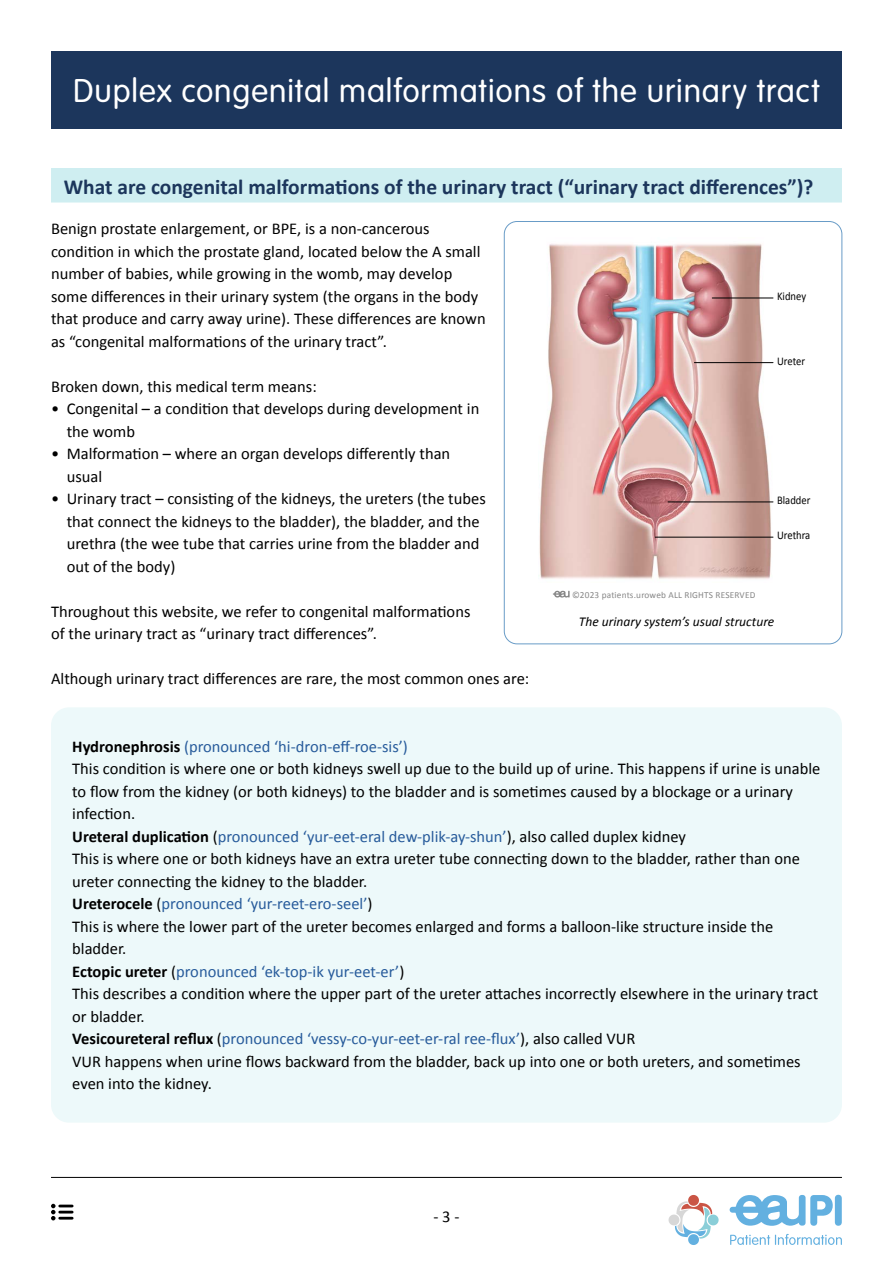
<style>
.page{position:relative;width:893px;height:1263px;background:#fff}
.page>*{position:absolute;margin:0;border:0;box-sizing:border-box;transform-origin:0 0}
.t1{font:300 34.5px "VAG Rundschrift D";letter-spacing:.025em;color:#fff}
.t2{font:700 21.45px "Calibri";color:#1c365c}
.t3{font:16.5px/22.5px "Calibri";color:#000}
.t4{font:italic 13.5px "Calibri";color:#000}
.t5{font:11.7px "Calibri";color:#000;scale:.9 1}
.t6{font:9.3px "Calibri";letter-spacing:.02em;color:#878787}
.s1{font-weight:700}
.s2{color:#275b9b}
</style>
<div class="page">
<svg style="left:730px;top:1234px;width:112px;height:11px"></svg>
<svg style="left:730px;top:1195px;width:103px;height:31px"></svg>
<div style="left:835px;top:1195px;width:7px;height:31px;background:#63b0e0;border-radius:4px"></div>
<svg style="left:668px;top:1195px;width:51px;height:50px"></svg>
<div style="left:51px;top:707px;width:791px;height:416px;background:#edf9fa;border-radius:18px"></div>
<div style="left:51px;top:168px;width:791px;height:21px;background:#cfeef1"></div>
<div style="left:51px;top:189px;width:791px;height:14px;background:#cfeef1"></div>
<hr style="left:51px;top:1177px;width:791px;height:1px;background:#000">
<div style="left:504px;top:221px;width:338px;height:423px;border:1px solid #699cc7;border-radius:13px"></div>
<img style="left:538px;top:243px;width:234px;height:336px">
<hr style="left:712px;top:298px;width:61px;height:1px;background:#000">
<hr style="left:694px;top:362px;width:79px;height:1px;background:#000">
<hr style="left:668px;top:501px;width:105px;height:1px;background:#000">
<hr style="left:655px;top:537px;width:118px;height:1px;background:#000">
<svg style="left:553px;top:591px;width:17px;height:7px"></svg>
<div style="left:51px;top:51px;width:791px;height:77px;background:#1c365c"></div>
<svg style="left:51px;top:1204px;width:21px;height:16px"></svg>
<h1 class="t1" style="left:73px;top:72px;width:748px">Duplex congenital malformations of the urinary tract</h1>
<h2 class="t2" style="left:64px;top:171px;width:751px">What are congenital malformations of the urinary tract (“urinary tract differences”)?</h2>
<p class="t3" style="left:51px;top:217px;width:436px">Benign prostate enlargement, or BPE, is a non-cancerous condition in which the prostate gland, located below the A small number of babies, while growing in the womb, may develop some differences in their urinary system (the organs in the body that produce and carry away urine). These differences are known as “congenital malformations of the urinary tract”.</p>
<p class="t3" style="left:51px;top:374px;width:267px">Broken down, this medical term means:</p>
<p class="t3" style="left:67px;top:397px;width:414px;text-indent:-16px">• Congenital – a condition that develops during development in the womb</p>
<p class="t3" style="left:67px;top:442px;width:385px;text-indent:-16px">• Malformation – where an organ develops differently than usual</p>
<p class="t3" style="left:67px;top:487px;width:421px;text-indent:-16px">• Urinary tract – consisting of the kidneys, the ureters (the tubes that connect the kidneys to the bladder), the bladder, and the urethra (the wee tube that carries urine from the bladder and out of the body)</p>
<p class="t3" style="left:51px;top:599px;width:421px">Throughout this website, we refer to congenital malformations of the urinary tract as “urinary tract differences”.</p>
<p class="t3" style="left:51px;top:667px;width:480px">Although urinary tract differences are rare, the most common ones are:</p>
<p class="t5" style="left:777px;top:288px;width:34px">Kidney</p>
<p class="t5" style="left:777px;top:353px;width:33px">Ureter</p>
<p class="t5" style="left:777px;top:492px;width:39px">Bladder</p>
<p class="t5" style="left:777px;top:527px;width:38px">Urethra</p>
<p class="t6" style="left:572px;top:588px;width:185px">©2023 patients.uroweb ALL RIGHTS RESERVED</p>
<p class="t4" style="left:579px;top:612px;width:197px">The urinary system’s usual structure</p>
<p class="t3" style="left:72px;top:734px;width:750px"><span class="s1">Hydronephrosis</span> <span class="s2">(pronounced ‘hi-dron-eff-roe-sis’)<br></span>This condition is where one or both kidneys swell up due to the build up of urine. This happens if urine is unable to flow from the kidney (or both kidneys) to the bladder and is sometimes caused by a blockage or a urinary infection.<br><span class="s1">Ureteral duplication</span> (<span class="s2">pronounced ‘yur-eet-eral dew-plik-ay-shun’</span>), also called duplex kidney<br>This is where one or both kidneys have an extra ureter tube connecting down to the bladder, rather than one ureter connecting the kidney to the bladder.<br><span class="s1">Ureterocele</span> (<span class="s2">pronounced ‘yur-reet-ero-seel’</span>)<br>This is where the lower part of the ureter becomes enlarged and forms a balloon-like structure inside the bladder.<br><span class="s1">Ectopic ureter</span> (<span class="s2">pronounced ‘ek-top-ik yur-eet-er’</span>)<br>This describes a condition where the upper part of the ureter attaches incorrectly elsewhere in the urinary tract or bladder.<br><span class="s1">Vesicoureteral reflux</span> (<span class="s2">pronounced ‘vessy-co-yur-eet-er-ral ree-flux’</span>), also called VUR<br>VUR happens when urine flows backward from the bladder, back up into one or both ureters, and sometimes even into the kidney.</p>
<p class="t3" style="left:433px;top:1204px;width:27px">- 3 -</p>
</div>
